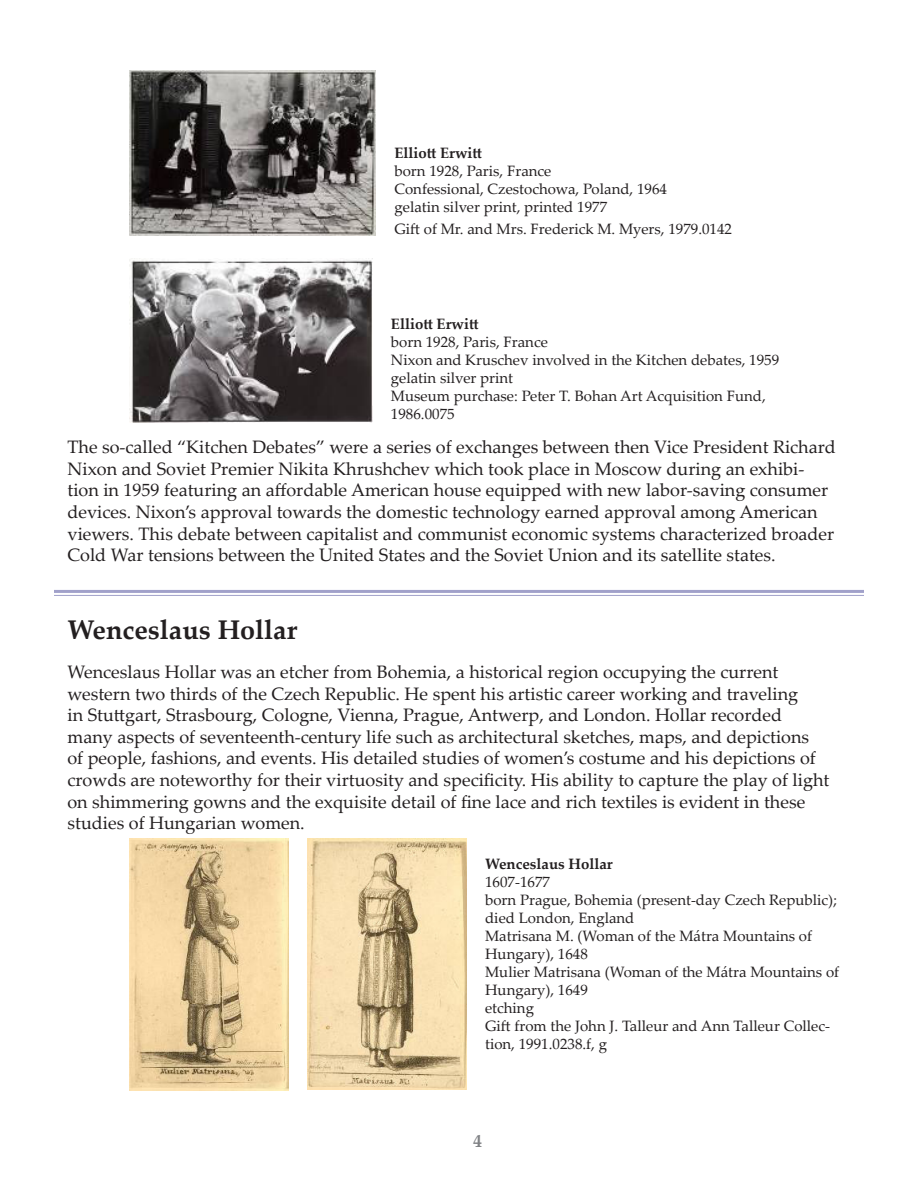
<style>
.page{position:relative;width:918px;height:1188px;background:#fff}
.page>*{position:absolute;margin:0;border:0;box-sizing:border-box;transform-origin:0 0}
.t1{font:700 27px "Palatino Linotype";color:#231f20}
.t2{font:18px/21.6px "Palatino Linotype";color:#231f20}
.t3{font:700 18px "Palatino Linotype";color:#808285}
.t4{font:15px/18px "Palatino Linotype";color:#231f20}
.t5{font:700 15px "Palatino Linotype";color:#231f20}
</style>
<div class="page">
<img style="left:129px;top:70px;width:246px;height:166px">
<img style="left:129px;top:258px;width:243px;height:164px">
<hr style="left:54px;top:590px;width:810px;height:3px;background:#a1a1ca">
<hr style="left:54px;top:595px;width:810px;height:1px;background:#a1a1ca">
<img style="left:307px;top:838px;width:159px;height:251px">
<img style="left:129px;top:839px;width:159px;height:251px">
<p class="t5" style="left:394px;top:142px;width:89px">Elliott Erwitt</p>
<p class="t4" style="left:394px;top:161px;width:158px">born 1928, Paris, France</p>
<p class="t4" style="left:394px;top:179px;width:274px">Confessional, Czestochowa, Poland, 1964</p>
<p class="t4" style="left:394px;top:197px;width:214px">gelatin silver print, printed 1977</p>
<p class="t4" style="left:394px;top:219px;width:339px">Gift of Mr. and Mrs. Frederick M. Myers, 1979.0142</p>
<p class="t5" style="left:391px;top:313px;width:89px">Elliott Erwitt</p>
<p class="t4" style="left:391px;top:332px;width:158px">born 1928, Paris, France</p>
<p class="t4" style="left:391px;top:350px;width:390px">Nixon and Kruschev involved in the Kitchen debates, 1959</p>
<p class="t4" style="left:391px;top:368px;width:124px">gelatin silver print</p>
<p class="t4" style="left:391px;top:386px;width:376px">Museum purchase: Peter T. Bohan Art Acquisition Fund,<br>1986.0075</p>
<p class="t2" style="left:68px;top:436px;width:770px">The so-called “Kitchen Debates” were a series of exchanges between then Vice President Richard Nixon and Soviet Premier Nikita Khrushchev which took place in Moscow during an exhibi&shy;tion in 1959 featuring an affordable American house equipped with new labor-saving consumer devices. Nixon’s approval towards the domestic technology earned approval among American viewers. This debate between capitalist and communist economic systems characterized broader Cold War tensions between the United States and the Soviet Union and its satellite states.</p>
<p class="t1" style="left:68px;top:610px;width:231px">Wenceslaus Hollar</p>
<p class="t2" style="left:68px;top:660px;width:763px">Wenceslaus Hollar was an etcher from Bohemia, a historical region occupying the current western two thirds of the Czech Republic. He spent his artistic career working and traveling<br>in Stuttgart, Strasbourg, Cologne, Vienna, Prague, Antwerp, and London. Hollar recorded many aspects of seventeenth-century life such as architectural sketches, maps, and depictions of people, fashions, and events. His detailed studies of women’s costume and his depictions of crowds are noteworthy for their virtuosity and specificity. His ability to capture the play of light on shimmering gowns and the exquisite detail of fine lace and rich textiles is evident in these studies of Hungarian women.</p>
<p class="t5" style="left:485px;top:853px;width:129px">Wenceslaus Hollar</p>
<p class="t4" style="left:485px;top:872px;width:66px">1607-1677</p>
<p class="t4" style="left:485px;top:890px;width:353px">born Prague, Bohemia (present-day Czech Republic); died London, England</p>
<p class="t4" style="left:485px;top:926px;width:329px">Matrisana M. (Woman of the Mátra Mountains of<br>Hungary), 1648</p>
<p class="t4" style="left:485px;top:962px;width:356px">Mulier Matrisana (Woman of the Mátra Mountains of<br>Hungary), 1649</p>
<p class="t4" style="left:485px;top:998px;width:50px">etching</p>
<p class="t4" style="left:485px;top:1016px;width:346px">Gift from the John J. Talleur and Ann Talleur Collec&shy;tion, 1991.0238.f, g</p>
<p class="t3" style="left:473px;top:1128px;width:10px">4</p>
</div>
